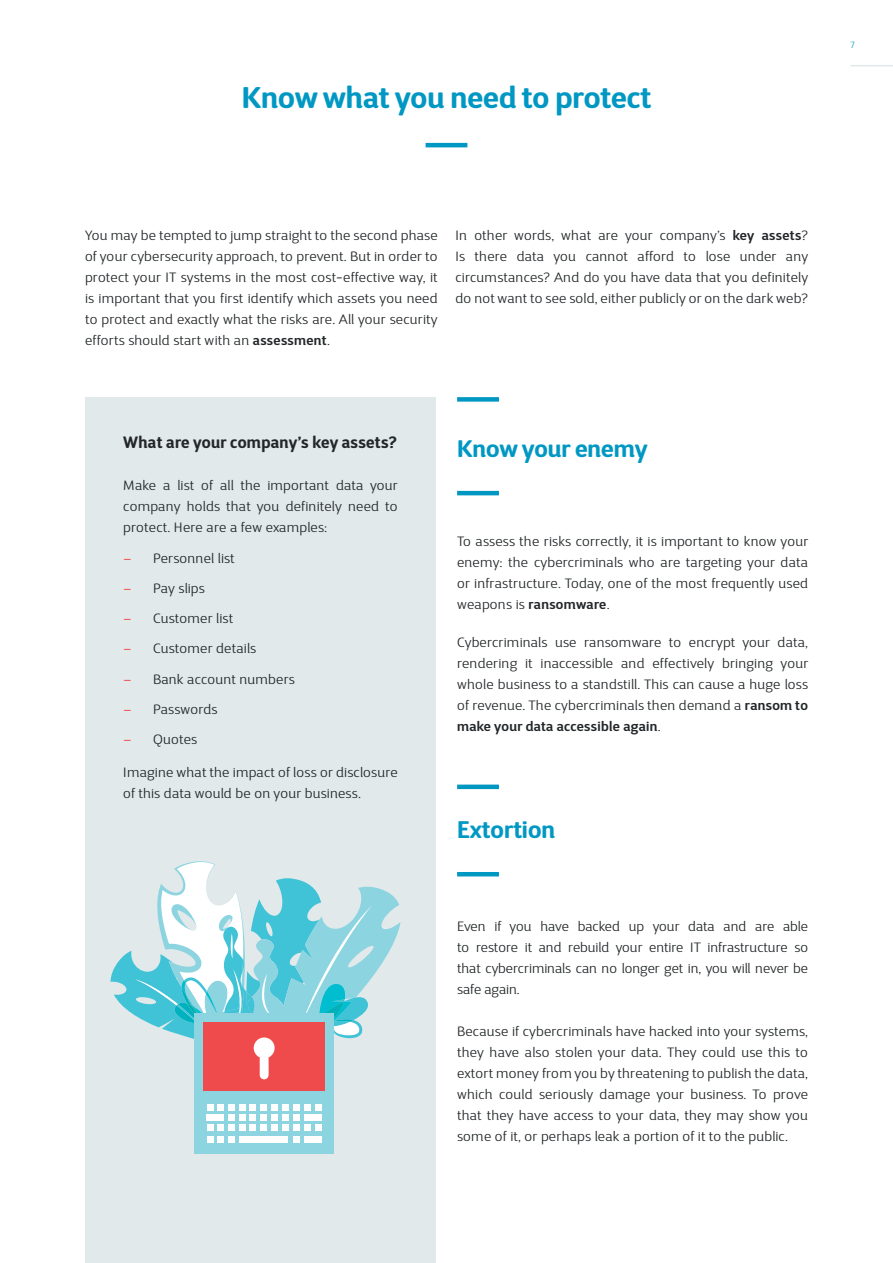
<style>
.page{position:relative;width:893px;height:1263px;background:#fff}
.page>*{position:absolute;margin:0;border:0;box-sizing:border-box;transform-origin:0 0}
.t1{font:700 30px "D Sari";color:#0098c3}
.t2{font:700 24px "D Sari";color:#0098c3}
.t3{font:700 16.5px "D Sari";letter-spacing:.02em;color:#222628}
.t4{font:300 13.5px/21px "D Sari";letter-spacing:.025em;color:#222628;text-align:justify}
.t5{font:300 13.5px "D Sari";color:#f04b4c}
.t6{font:300 9px "D Sari";color:#0098c3}
.s1{font-weight:600}
</style>
<div class="page">
<hr style="left:850px;top:65px;width:43px;height:1px;background:#e2e9eb">
<div style="left:85px;top:397px;width:351px;height:866px;background:#e2e9eb"></div>
<svg style="left:111px;top:861px;width:290px;height:178px"></svg>
<div style="left:194px;top:1013px;width:140px;height:140px;background:#8dd4e1"></div>
<div style="left:203px;top:1022px;width:122px;height:69px;background:#f04b4c"></div>
<div style="left:207px;top:1104px;width:6px;height:7px;background:#fff"></div>
<div style="left:217px;top:1104px;width:7px;height:7px;background:#fff"></div>
<div style="left:228px;top:1104px;width:7px;height:7px;background:#fff"></div>
<div style="left:239px;top:1104px;width:7px;height:7px;background:#fff"></div>
<div style="left:249px;top:1104px;width:7px;height:7px;background:#fff"></div>
<div style="left:260px;top:1104px;width:7px;height:7px;background:#fff"></div>
<div style="left:271px;top:1104px;width:7px;height:7px;background:#fff"></div>
<div style="left:282px;top:1104px;width:6px;height:7px;background:#fff"></div>
<div style="left:294px;top:1104px;width:6px;height:7px;background:#fff"></div>
<div style="left:304px;top:1104px;width:7px;height:7px;background:#fff"></div>
<div style="left:315px;top:1104px;width:7px;height:7px;background:#fff"></div>
<div style="left:207px;top:1114px;width:17px;height:7px;background:#fff"></div>
<div style="left:228px;top:1114px;width:7px;height:7px;background:#fff"></div>
<div style="left:239px;top:1114px;width:7px;height:7px;background:#fff"></div>
<div style="left:249px;top:1114px;width:7px;height:7px;background:#fff"></div>
<div style="left:260px;top:1114px;width:7px;height:7px;background:#fff"></div>
<div style="left:271px;top:1114px;width:7px;height:7px;background:#fff"></div>
<div style="left:282px;top:1114px;width:6px;height:7px;background:#fff"></div>
<div style="left:294px;top:1114px;width:6px;height:7px;background:#fff"></div>
<div style="left:304px;top:1114px;width:18px;height:7px;background:#fff"></div>
<div style="left:207px;top:1124px;width:6px;height:7px;background:#fff"></div>
<div style="left:217px;top:1124px;width:7px;height:7px;background:#fff"></div>
<div style="left:228px;top:1124px;width:7px;height:7px;background:#fff"></div>
<div style="left:239px;top:1124px;width:7px;height:7px;background:#fff"></div>
<div style="left:249px;top:1124px;width:7px;height:7px;background:#fff"></div>
<div style="left:260px;top:1124px;width:7px;height:7px;background:#fff"></div>
<div style="left:271px;top:1124px;width:7px;height:7px;background:#fff"></div>
<div style="left:282px;top:1124px;width:6px;height:7px;background:#fff"></div>
<div style="left:294px;top:1124px;width:6px;height:7px;background:#fff"></div>
<div style="left:304px;top:1124px;width:7px;height:7px;background:#fff"></div>
<div style="left:315px;top:1124px;width:7px;height:7px;background:#fff"></div>
<div style="left:207px;top:1136px;width:6px;height:7px;background:#fff"></div>
<div style="left:217px;top:1136px;width:7px;height:7px;background:#fff"></div>
<div style="left:228px;top:1136px;width:7px;height:7px;background:#fff"></div>
<div style="left:240px;top:1136px;width:48px;height:7px;background:#fff"></div>
<div style="left:294px;top:1136px;width:6px;height:7px;background:#fff"></div>
<div style="left:304px;top:1136px;width:18px;height:7px;background:#fff"></div>
<div style="left:254px;top:1037px;width:21px;height:21px;background:#fff;border-radius:50%"></div>
<div style="left:260px;top:1054px;width:9px;height:25px;background:#fff;border-radius:4px"></div>
<hr style="left:426px;top:143px;width:41px;height:4px;background:#0098c3">
<hr style="left:457px;top:491px;width:42px;height:4px;background:#0098c3">
<hr style="left:457px;top:872px;width:42px;height:4px;background:#0098c3">
<div style="left:457px;top:397px;width:42px;height:5px;background:#0098c3"></div>
<div style="left:457px;top:784px;width:42px;height:5px;background:#0098c3"></div>
<h1 class="t1" style="left:242px;top:78px;width:411px">Know what you need to protect</h1>
<p class="t6" style="left:850px;top:39px;width:6px">7</p>
<p class="t4" style="left:85px;top:225px;width:354px">You may be tempted to jump straight to the second phase of your cybersecurity approach, to prevent. But in order to protect your IT systems in the most cost-effective way, it is important that you first identify which assets you need to protect and exactly what the risks are. All your security efforts should start with an <span class="s1">assessment</span>.</p>
<p class="t4" style="left:455px;top:225px;width:354px">In other words, what are your company’s <span class="s1">key assets</span>?<br>Is there data you cannot afford to lose under any circumstances? And do you have data that you definitely do not want to see sold, either publicly or on the dark web?</p>
<p class="t3" style="left:123px;top:431px;width:275px">What are your company’s key assets?</p>
<p class="t4" style="left:123px;top:474px;width:276px">Make a list of all the important data your company holds that you definitely need to protect. Here are a few examples:</p>
<p class="t5" style="left:123px;top:550px;width:10px">−</p>
<p class="t4" style="left:153px;top:547px;width:83px">Personnel list</p>
<p class="t5" style="left:123px;top:580px;width:10px">−</p>
<p class="t4" style="left:153px;top:577px;width:53px">Pay slips</p>
<p class="t5" style="left:123px;top:610px;width:10px">−</p>
<p class="t4" style="left:153px;top:608px;width:81px">Customer list</p>
<p class="t5" style="left:123px;top:640px;width:10px">−</p>
<p class="t4" style="left:153px;top:638px;width:104px">Customer details</p>
<p class="t5" style="left:123px;top:671px;width:10px">−</p>
<p class="t4" style="left:153px;top:668px;width:143px">Bank account numbers</p>
<p class="t5" style="left:123px;top:701px;width:10px">−</p>
<p class="t4" style="left:153px;top:699px;width:66px">Passwords</p>
<p class="t5" style="left:123px;top:731px;width:10px">−</p>
<p class="t4" style="left:153px;top:729px;width:46px">Quotes</p>
<p class="t4" style="left:123px;top:762px;width:276px">Imagine what the impact of loss or disclosure of this data would be on your business.</p>
<h2 class="t2" style="left:457px;top:433px;width:192px">Know your enemy</h2>
<p class="t4" style="left:457px;top:530px;width:353px">To assess the risks correctly, it is important to know your enemy: the cybercriminals who are targeting your data or infrastructure. Today, one of the most frequently used weapons is <span class="s1">ransomware</span>.</p>
<p class="t4" style="left:457px;top:631px;width:353px">Cybercriminals use ransomware to encrypt your data, rendering it inaccessible and effectively bringing your whole business to a standstill. This can cause a huge loss of revenue. The cybercriminals then demand a <span class="s1">ransom to make your data accessible again</span>.</p>
<h2 class="t2" style="left:457px;top:814px;width:99px">Extortion</h2>
<p class="t4" style="left:457px;top:916px;width:352px">Even if you have backed up your data and are able to restore it and rebuild your entire IT infrastructure so that cybercriminals can no longer get in, you will never be safe again.</p>
<p class="t4" style="left:457px;top:1021px;width:352px">Because if cybercriminals have hacked into your systems, they have also stolen your data. They could use this to extort money from you by threatening to publish the data, which could seriously damage your business. To prove that they have access to your data, they may show you some of it, or perhaps leak a portion of it to the public.</p>
</div>
